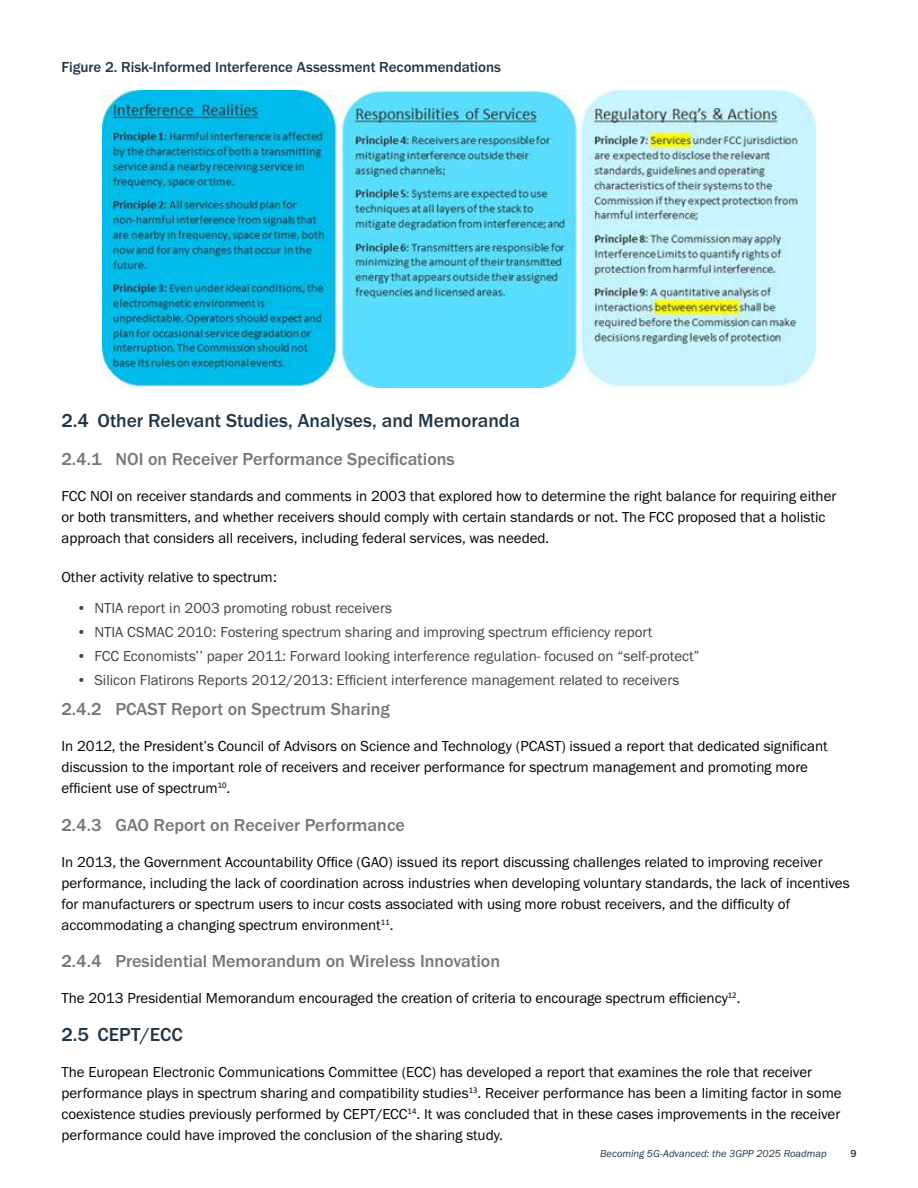
<style>
.page{position:relative;width:918px;height:1188px;background:#fff}
.page>*{position:absolute;margin:0;border:0;box-sizing:border-box;transform-origin:0 0}
.t1{font:500 19.5px "Franklin Gothic URW";color:#213646}
.t2{font:500 18px "Franklin Gothic URW";color:#777}
.t3{font:15px/21px "Franklin Gothic URW Boo";color:#000}
.t4{font:15px "Franklin Gothic URW Boo";color:#3e4443}
.t5{font:500 15px "Franklin Gothic URW";color:#213646}
.t6{font:10.5px "Franklin Gothic URW Boo Ita";color:#213646}
.t7{font:500 10.5px "Franklin Gothic URW";color:#213646}
</style>
<div class="page">
<img style="left:103px;top:90px;width:712px;height:297px">
<p class="t5" style="left:62px;top:57px;width:441px">Figure 2. Risk-Informed Interference Assessment Recommendations</p>
<h1 class="t1" style="left:62px;top:408px;width:460px">2.4 Other Relevant Studies, Analyses, and Memoranda</h1>
<p class="t2" style="left:62px;top:447px;width:395px">2.4.1 NOI on Receiver Performance Specifications</p>
<p class="t3" style="left:62px;top:485px;width:776px">FCC NOI on receiver standards and comments in 2003 that explored how to determine the right balance for requiring either or both transmitters, and whether receivers should comply with certain standards or not. The FCC proposed that a holistic approach that considers all receivers, including federal services, was needed.</p>
<p class="t3" style="left:62px;top:566px;width:217px">Other activity relative to spectrum:</p>
<p class="t4" style="left:76px;top:599px;width:317px">• NTIA report in 2003 promoting robust receivers</p>
<p class="t4" style="left:76px;top:623px;width:578px">• NTIA CSMAC 2010: Fostering spectrum sharing and improving spectrum efficiency report</p>
<p class="t4" style="left:76px;top:647px;width:625px">• FCC Economists’’ paper 2011: Forward looking interference regulation- focused on “self-protect”</p>
<p class="t4" style="left:76px;top:671px;width:604px">• Silicon Flatirons Reports 2012/2013: Efficient interference management related to receivers</p>
<p class="t2" style="left:62px;top:698px;width:330px">2.4.2 PCAST Report on Spectrum Sharing</p>
<p class="t3" style="left:62px;top:735px;width:768px">In 2012, the President’s Council of Advisors on Science and Technology (PCAST) issued a report that dedicated significant discussion to the important role of receivers and receiver performance for spectrum management and promoting more efficient use of spectrum<sup>10</sup>.</p>
<p class="t2" style="left:62px;top:813px;width:345px">2.4.3 GAO Report on Receiver Performance</p>
<p class="t3" style="left:62px;top:851px;width:790px">In 2013, the Government Accountability Office (GAO) issued its report discussing challenges related to improving receiver performance, including the lack of coordination across industries when developing voluntary standards, the lack of incentives for manufacturers or spectrum users to incur costs associated with using more robust receivers, and the difficulty of accommodating a changing spectrum environment<sup>11</sup>.</p>
<p class="t2" style="left:62px;top:950px;width:440px">2.4.4 Presidential Memorandum on Wireless Innovation</p>
<p class="t3" style="left:62px;top:987px;width:681px">The 2013 Presidential Memorandum encouraged the creation of criteria to encourage spectrum efficiency<sup>12</sup>.</p>
<h1 class="t1" style="left:62px;top:1022px;width:123px">2.5 CEPT/ECC</h1>
<p class="t3" style="left:61px;top:1061px;width:782px">The European Electronic Communications Committee (ECC) has developed a report that examines the role that receiver performance plays in spectrum sharing and compatibility studies<sup>13</sup>. Receiver performance has been a limiting factor in some coexistence studies previously performed by CEPT/ECC<sup>14</sup>. It was concluded that in these cases improvements in the receiver performance could have improved the conclusion of the sharing study.</p>
<p class="t6" style="left:600px;top:1147px;width:228px">Becoming 5G-Advanced: the 3GPP 2025 Roadmap</p>
<p class="t7" style="left:850px;top:1147px;width:8px">9</p>
</div>
